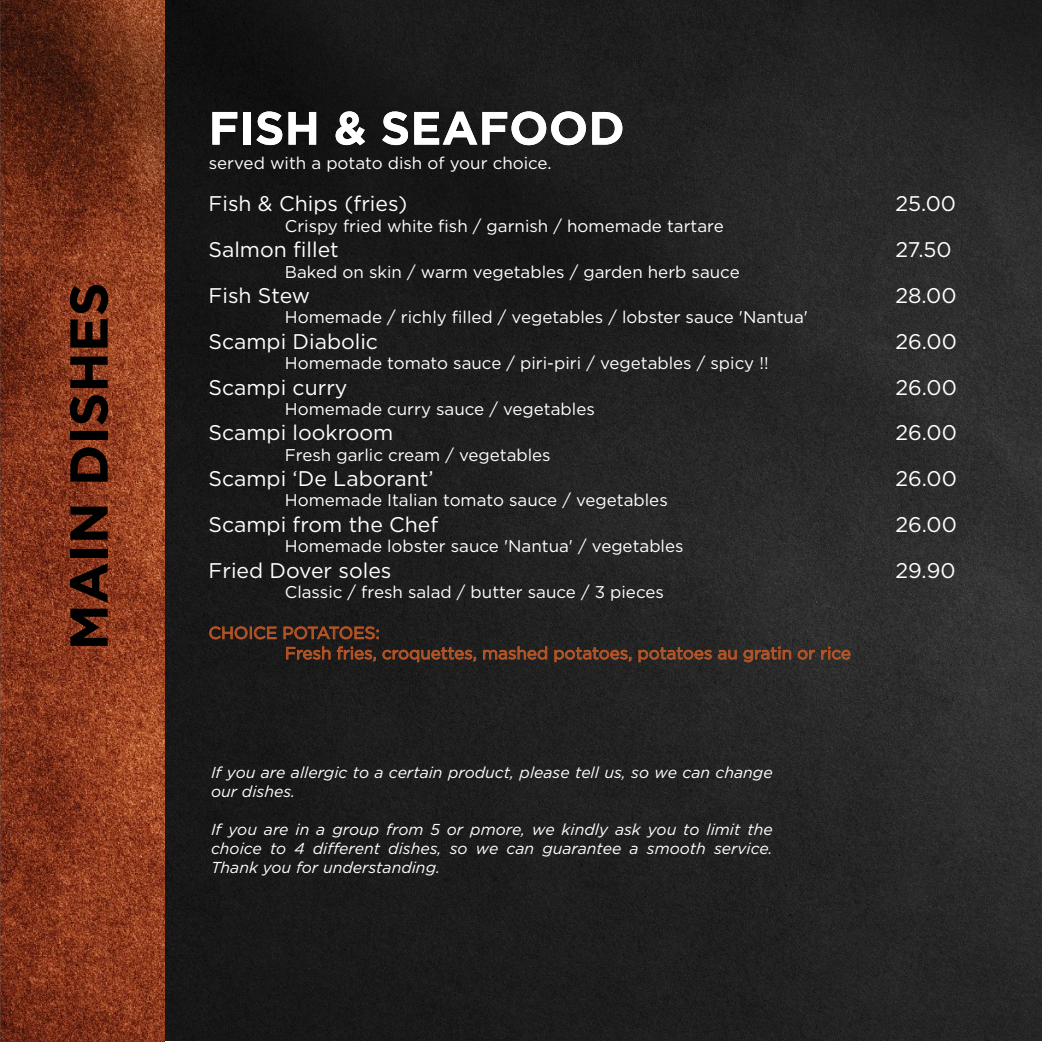
<style>
.page{position:relative;width:1042px;height:1042px;background:#fff}
.page>*{position:absolute;margin:0;border:0;box-sizing:border-box;transform-origin:0 0}
.t1{font:700 53.2px "Gotham";color:#000}
.t2{font:21.18px "Gotham";color:#fff}
.t3{font:16.97px "Gotham";color:#fff}
.t4{font:16.97px/20.3px "Gotham";color:#b55527}
.t5{font:italic 15.75px/18.9px "Gotham";color:#fff}
</style>
<div class="page">
<img style="left:164px;top:0;width:878px;height:1040px">
<img style="left:0;top:0;width:164px;height:1042px">
<svg style="left:209px;top:626px;width:68px;height:13px"></svg>
<svg style="left:283px;top:626px;width:96px;height:13px"></svg>
<svg style="left:286px;top:646px;width:45px;height:14px"></svg>
<svg style="left:337px;top:646px;width:39px;height:16px"></svg>
<svg style="left:382px;top:647px;width:94px;height:15px"></svg>
<svg style="left:483px;top:646px;width:64px;height:14px"></svg>
<svg style="left:554px;top:647px;width:77px;height:15px"></svg>
<svg style="left:638px;top:647px;width:74px;height:15px"></svg>
<svg style="left:718px;top:650px;width:19px;height:10px"></svg>
<svg style="left:743px;top:647px;width:48px;height:15px"></svg>
<svg style="left:797px;top:650px;width:18px;height:10px"></svg>
<svg style="left:821px;top:647px;width:29px;height:13px"></svg>
<svg style="left:212px;top:112px;width:25px;height:33px"></svg>
<div style="left:243px;top:112px;width:7px;height:33px;background:#fff"></div>
<svg style="left:256px;top:111px;width:26px;height:34px"></svg>
<svg style="left:288px;top:112px;width:28px;height:33px"></svg>
<svg style="left:336px;top:111px;width:29px;height:34px"></svg>
<svg style="left:382px;top:111px;width:26px;height:34px"></svg>
<svg style="left:414px;top:111px;width:172px;height:34px"></svg>
<svg style="left:592px;top:112px;width:30px;height:33px"></svg>
<h1 class="t1" style="left:54px;top:650px;width:369px;rotate:-90deg">MAIN DISHES</h1>
<p class="t3" style="left:209px;top:152px;width:344px">served with a potato dish of your choice.</p>
<p class="t2" style="left:208px;top:190px;width:200px">Fish &amp; Chips (fries)</p>
<p class="t2" style="left:895px;top:190px;width:62px">25.00</p>
<p class="t3" style="left:285px;top:215px;width:440px">Crispy fried white fish / garnish / homemade tartare</p>
<p class="t2" style="left:208px;top:236px;width:132px">Salmon fillet</p>
<p class="t2" style="left:895px;top:236px;width:58px">27.50</p>
<p class="t3" style="left:285px;top:261px;width:456px">Baked on skin / warm vegetables / garden herb sauce</p>
<p class="t2" style="left:208px;top:282px;width:103px">Fish Stew</p>
<p class="t2" style="left:895px;top:282px;width:63px">28.00</p>
<p class="t3" style="left:285px;top:306px;width:525px">Homemade / richly filled / vegetables / lobster sauce 'Nantua'</p>
<p class="t2" style="left:208px;top:328px;width:171px">Scampi Diabolic</p>
<p class="t2" style="left:895px;top:328px;width:63px">26.00</p>
<p class="t3" style="left:285px;top:352px;width:485px">Homemade tomato sauce / piri-piri / vegetables / spicy !!</p>
<p class="t2" style="left:208px;top:373px;width:140px">Scampi curry</p>
<p class="t2" style="left:895px;top:373px;width:63px">26.00</p>
<p class="t3" style="left:285px;top:398px;width:311px">Homemade curry sauce / vegetables</p>
<p class="t2" style="left:208px;top:419px;width:186px">Scampi lookroom</p>
<p class="t2" style="left:895px;top:419px;width:63px">26.00</p>
<p class="t3" style="left:285px;top:444px;width:267px">Fresh garlic cream / vegetables</p>
<p class="t2" style="left:208px;top:465px;width:227px">Scampi ‘De Laborant’</p>
<p class="t2" style="left:895px;top:465px;width:63px">26.00</p>
<p class="t3" style="left:285px;top:489px;width:384px">Homemade Italian tomato sauce / vegetables</p>
<p class="t2" style="left:208px;top:511px;width:231px">Scampi from the Chef</p>
<p class="t2" style="left:895px;top:511px;width:63px">26.00</p>
<p class="t3" style="left:285px;top:535px;width:400px">Homemade lobster sauce 'Nantua' / vegetables</p>
<p class="t2" style="left:208px;top:557px;width:184px">Fried Dover soles</p>
<p class="t2" style="left:895px;top:557px;width:62px">29.90</p>
<p class="t3" style="left:285px;top:581px;width:380px">Classic / fresh salad / butter sauce / 3 pieces</p>
<p class="t4" style="left:285px;top:622px;width:567px;text-indent:-76px">CHOICE POTATOES:<br>Fresh fries, croquettes, mashed potatoes, potatoes au gratin or rice</p>
<p class="t5" style="left:211px;top:762px;width:563px">If you are allergic to a certain product, please tell us, so we can change our dishes.</p>
<p class="t5" style="left:211px;top:819px;width:563px;text-align:justify">If you are in a group from 5 or pmore, we kindly ask you to limit the choice to 4 different dishes, so we can guarantee a smooth service.<br>Thank you for understanding.</p>
</div>
